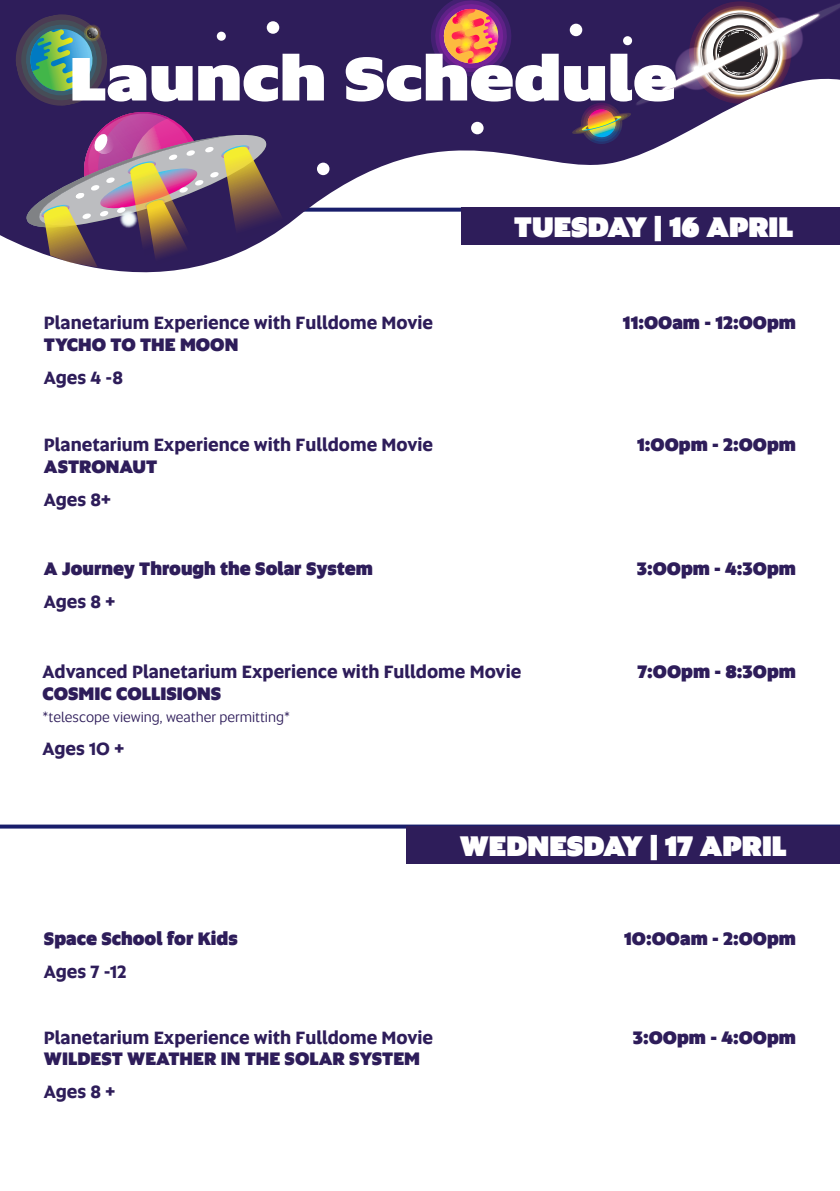
<style>
.page{position:relative;width:840px;height:1191px;background:#fff}
.page>*{position:absolute;margin:0;border:0;box-sizing:border-box;transform-origin:0 0}
.t1{font:800 61px "Altis Uni SA";color:#fff;scale:1.18 1}
.t2{font:900 28px "Altis Uni SA";color:#fff}
.t3{font:700 18px "Altis Uni SA";color:#2e1d5a}
.t4{font:800 18px "Altis Uni SA";color:#2e1d5a}
.t5{font:14px "Altis Uni SA";color:#2e1d5a}
</style>
<div class="page">
<svg style="left:0;top:0;width:839px;height:273px"></svg>
<svg style="left:10px;top:8px;width:276px;height:259px"></svg>
<svg style="left:571px;top:1px;width:268px;height:145px"></svg>
<svg style="left:430px;top:0;width:81px;height:76px"></svg>
<div style="left:266px;top:21px;width:13px;height:13px;background:#fff;border-radius:50%"></div>
<div style="left:317px;top:163px;width:12px;height:12px;background:#fff;border-radius:50%"></div>
<div style="left:569px;top:24px;width:13px;height:12px;background:#fff;border-radius:50%"></div>
<div style="left:471px;top:122px;width:12px;height:12px;background:#fff;border-radius:50%"></div>
<svg style="left:622px;top:36px;width:9px;height:9px"></svg>
<div style="left:217px;top:32px;width:9px;height:9px;background:#fff;border-radius:50%"></div>
<div style="left:461px;top:208px;width:378px;height:37px;background:#2e1d5a"></div>
<svg style="left:0;top:824px;width:839px;height:4px;fill:#191e6b"></svg>
<div style="left:406px;top:826px;width:433px;height:38px;background:#2e1d5a"></div>
<p class="t1" style="left:69px;top:32px;width:516px">Launch Schedule</p>
<p class="t3" style="left:44px;top:309px;width:390px">Planetarium Experience with Fulldome Movie</p>
<p class="t4" style="left:44px;top:331px;width:196px">TYCHO TO THE MOON</p>
<p class="t3" style="left:44px;top:364px;width:81px">Ages 4 -8</p>
<p class="t3" style="left:44px;top:431px;width:390px">Planetarium Experience with Fulldome Movie</p>
<p class="t4" style="left:44px;top:452px;width:115px">ASTRONAUT</p>
<p class="t3" style="left:44px;top:486px;width:68px">Ages 8+</p>
<p class="t2" style="left:514px;top:206px;width:280px">TUESDAY | 16 APRIL</p>
<p class="t4" style="left:622px;top:309px;width:174px">11:00am - 12:00pm</p>
<p class="t4" style="left:636px;top:431px;width:160px">1:00pm - 2:00pm</p>
<p class="t4" style="left:44px;top:554px;width:330px">A Journey Through the Solar System</p>
<p class="t4" style="left:636px;top:554px;width:161px">3:00pm - 4:30pm</p>
<p class="t3" style="left:44px;top:588px;width:73px">Ages 8 +</p>
<p class="t3" style="left:43px;top:658px;width:480px">Advanced Planetarium Experience with Fulldome Movie</p>
<p class="t4" style="left:43px;top:679px;width:180px">COSMIC COLLISIONS</p>
<p class="t5" style="left:43px;top:707px;width:249px">*telescope viewing, weather permitting*</p>
<p class="t3" style="left:43px;top:735px;width:83px">Ages 10 +</p>
<p class="t4" style="left:637px;top:658px;width:160px">7:00pm - 8:30pm</p>
<p class="t2" style="left:459px;top:824px;width:328px">WEDNESDAY | 17 APRIL</p>
<p class="t4" style="left:44px;top:925px;width:195px">Space School for Kids</p>
<p class="t3" style="left:44px;top:958px;width:84px">Ages 7 -12</p>
<p class="t3" style="left:44px;top:1024px;width:390px">Planetarium Experience with Fulldome Movie</p>
<p class="t4" style="left:44px;top:1045px;width:377px">WILDEST WEATHER IN THE SOLAR SYSTEM</p>
<p class="t3" style="left:44px;top:1078px;width:73px">Ages 8 +</p>
<p class="t4" style="left:624px;top:925px;width:173px">10:00am - 2:00pm</p>
<p class="t4" style="left:632px;top:1023px;width:164px">3:00pm - 4:00pm</p>
</div>
